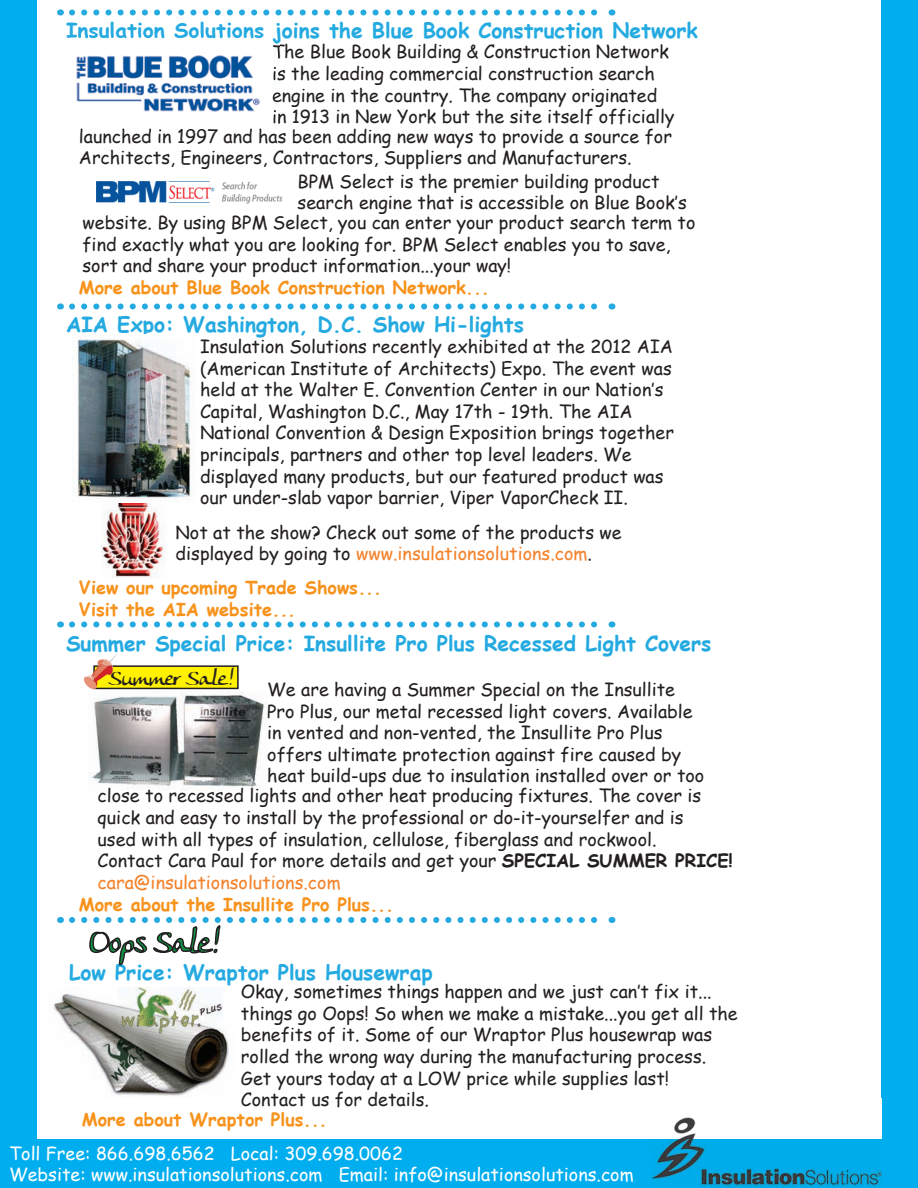
<style>
.page{position:relative;width:918px;height:1188px;background:#00aeef}
.page>*{position:absolute;margin:0;border:0;box-sizing:border-box;transform-origin:0 0}
.t1{font:31.35px "Anke Calligraphic FG";color:#0d9344;scale:.93 1}
.t2{font:700 21px "Comic Sans MS";color:#24aae1}
.t3{font:21px "Anke Calligraphic FG";color:#231f20}
.t4{font:18px/21.6px "Comic Sans MS";color:#231f20}
.t5{font:700 18px/21.6px "Comic Sans MS";color:#f7931d}
.t6{font:18px/21.6px "Comic Sans MS";color:#fff}
.t7{font:18px "Comic Sans MS";color:#f4822b}
.s1{color:#f4822b}
.s2{font-weight:700}
</style>
<div class="page">
<div style="left:38px;top:0;width:843px;height:1138px;background:#fff"></div>
<svg style="left:72px;top:9px;width:540px;height:6px"></svg>
<svg style="left:72px;top:303px;width:540px;height:6px"></svg>
<svg style="left:72px;top:621px;width:540px;height:6px"></svg>
<img style="left:101px;top:503px;width:65px;height:75px">
<img style="left:72px;top:339px;width:121px;height:162px">
<img style="left:90px;top:692px;width:177px;height:98px">
<img style="left:76px;top:55px;width:198px;height:68px">
<img style="left:66px;top:35px;width:213px;height:9px">
<img style="left:273px;top:45px;width:6px;height:18px">
<img style="left:274px;top:67px;width:5px;height:14px">
<img style="left:273px;top:88px;width:6px;height:19px">
<img style="left:274px;top:110px;width:5px;height:14px">
<img style="left:80px;top:128px;width:182px;height:4px">
<img style="left:96px;top:181px;width:187px;height:23px">
<div style="left:94px;top:666px;width:144px;height:22px;background:#fff101"></div>
<div style="left:93px;top:665px;width:146px;height:24px;border:2px solid #231f20"></div>
<svg style="left:84px;top:654px;width:33px;height:36px"></svg>
<svg style="left:72px;top:917px;width:540px;height:49px"></svg>
<img style="left:53px;top:993px;width:176px;height:103px">
<img style="left:119px;top:987px;width:103px;height:47px">
<img style="left:651px;top:1138px;width:230px;height:50px">
<img style="left:674px;top:1117px;width:22px;height:21px">
<p class="t2" style="left:66px;top:14px;width:633px">Insulation Solutions joins the Blue Book Construction Network</p>
<p class="t4" style="left:272px;top:41px;width:404px">The Blue Book Building &amp; Construction Network is the leading commercial construction search engine in the country. The company originated in 1913 in New York but the site itself officially</p>
<p class="t4" style="left:79px;top:125px;width:595px">launched in 1997 and has been adding new ways to provide a source for<br>Architects, Engineers, Contractors, Suppliers and Manufacturers.</p>
<p class="t4" style="left:298px;top:170px;width:391px">BPM Select is the premier building product search engine that is accessible on Blue Book‛s</p>
<p class="t4" style="left:82px;top:211px;width:615px">website. By using BPM Select, you can enter your product search term to find exactly what you are looking for. BPM Select enables you to save, sort and share your product information...your way!</p>
<p class="t5" style="left:79px;top:276px;width:412px">More about Blue Book Construction Network...</p>
<p class="t2" style="left:66px;top:308px;width:459px">AIA Expo: Washington, D.C. Show Hi-lights</p>
<p class="t4" style="left:200px;top:335px;width:475px">Insulation Solutions recently exhibited at the 2012 AIA (American Institute of Architects) Expo. The event was held at the Walter E. Convention Center in our Nation‛s Capital, Washington D.C., May 17th - 19th. The AIA National Convention &amp; Design Exposition brings together principals, partners and other top level leaders. We displayed many products, but our featured product was our under-slab vapor barrier, Viper VaporCheck II.</p>
<p class="t4" style="left:176px;top:521px;width:448px">Not at the show? Check out some of the products we displayed by going to <span class="s1">www.insulationsolutions.com</span>.</p>
<p class="t5" style="left:79px;top:576px;width:304px">View our upcoming Trade Shows...<br>Visit the AIA website...</p>
<p class="t2" style="left:66px;top:628px;width:647px">Summer Special Price: Insullite Pro Plus Recessed Light Covers</p>
<p class="t3" style="left:108px;top:666px;width:127px">Summer Sale!</p>
<p class="t4" style="left:267px;top:678px;width:409px">We are having a Summer Special on the Insullite</p>
<p class="t4" style="left:267px;top:700px;width:427px">Pro Plus, our metal recessed light covers. Available</p>
<p class="t4" style="left:267px;top:721px;width:397px">in vented and non-vented, the Insullite Pro Plus</p>
<p class="t4" style="left:267px;top:743px;width:415px">offers ultimate protection against fire caused by</p>
<p class="t4" style="left:267px;top:764px;width:439px">heat build-ups due to insulation installed over or too</p>
<p class="t4" style="left:98px;top:785px;width:605px">close to recessed lights and other heat producing fixtures. The cover is</p>
<p class="t4" style="left:98px;top:806px;width:587px">quick and easy to install by the professional or do-it-yourselfer and is</p>
<p class="t4" style="left:98px;top:828px;width:561px">used with all types of insulation, cellulose, fiberglass and rockwool.</p>
<p class="t4" style="left:98px;top:849px;width:637px">Contact Cara Paul for more details and get your <span class="s2">SPECIAL SUMMER PRICE!</span></p>
<p class="t7" style="left:98px;top:869px;width:245px">cara@insulationsolutions.com</p>
<p class="t5" style="left:79px;top:893px;width:316px">More about the Insullite Pro Plus...</p>
<h1 class="t1" style="left:90px;top:923px;width:141px">Oops Sale!</h1>
<p class="t2" style="left:69px;top:957px;width:365px">Low Price: Wraptor Plus Housewrap</p>
<p class="t4" style="left:241px;top:980px;width:498px">Okay, sometimes things happen and we just can‛t fix it... things go Oops! So when we make a mistake...you get all the benefits of it. Some of our Wraptor Plus housewrap was rolled the wrong way during the manufacturing process.<br>Get yours today at a LOW price while supplies last!<br>Contact us for details.</p>
<p class="t5" style="left:82px;top:1108px;width:247px">More about Wraptor Plus...</p>
<p class="t6" style="left:9px;top:1142px;width:626px">Toll Free: 866.698.6562 Local: 309.698.0062<br>Website: www.insulationsolutions.com Email: info@insulationsolutions.com</p>
</div>
